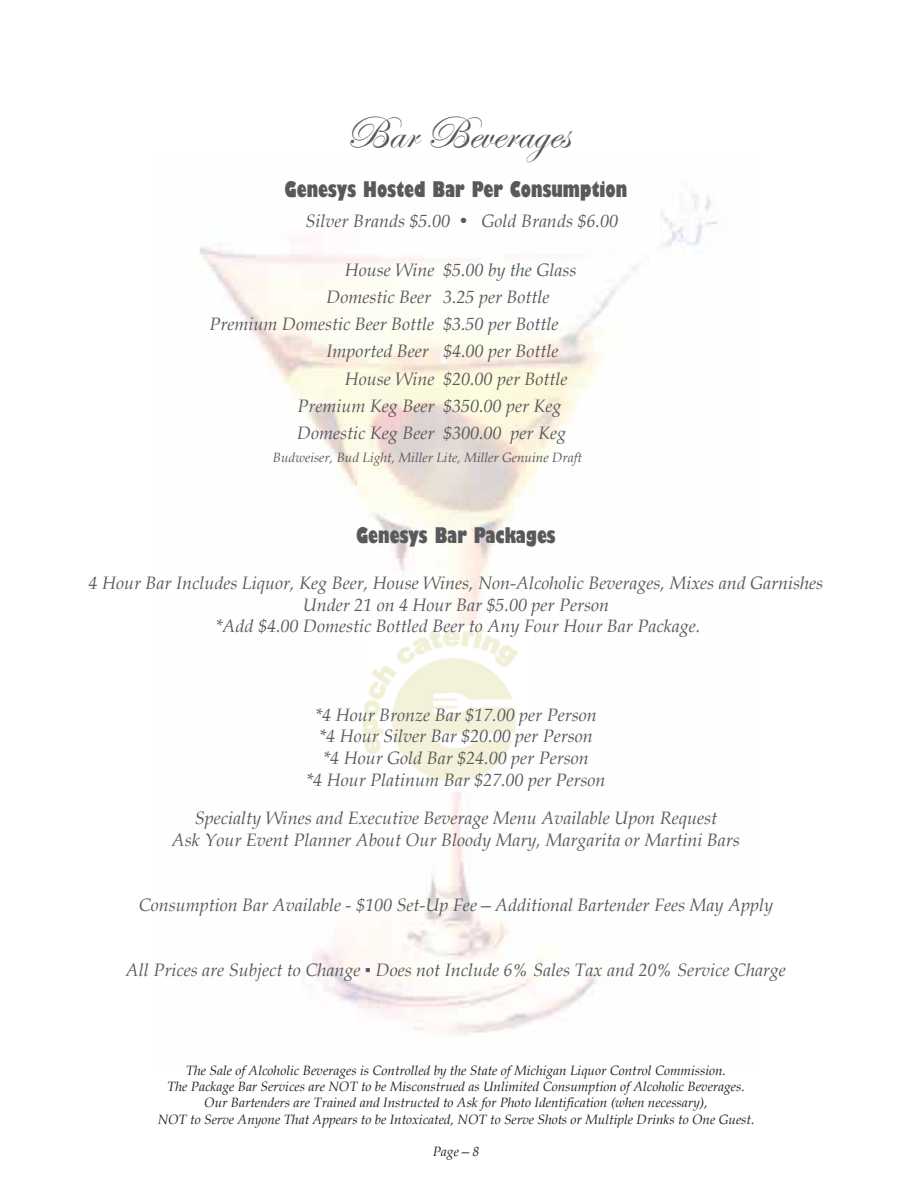
<style>
.page{position:relative;width:918px;height:1188px;background:#fff}
.page>*{position:absolute;margin:0;border:0;box-sizing:border-box;transform-origin:0 0}
.t1{font:46.5px "Edwardian Script ITC";color:#58595b}
.t2{font:800 condensed 21px "Gill Sans";color:#58595b}
.t3{font:italic 18px/21.8px "Book Antiqua";color:#58595b;text-align:center}
.t4{font:italic 13.5px/16.4px "Book Antiqua";color:#231f20;text-align:center}
.t5{font:italic 13.5px "Book Antiqua";color:#58595b}
.s1{font-family:"Arial Narrow"}
</style>
<div class="page">
<img style="left:200px;top:193px;width:517px;height:842px">
<img style="left:361px;top:626px;width:172px;height:166px">
<h1 class="t1" style="left:345px;top:108px;width:226px">Bar Beverages</h1>
<p class="t2" style="left:285px;top:176px;width:344px">Genesys Hosted Bar Per Consumption</p>
<p class="t3" style="left:305px;top:209px;width:314px">Silver Brands $5.00 • Gold Brands $6.00</p>
<p class="t3" style="left:443px;top:256px;width:135px;line-height:27.2px;text-align:left">$5.00 by the Glass<br>3.25 per Bottle $3.50 per Bottle $4.00 per Bottle $20.00 per Bottle $350.00 per Keg $300.00 per Keg</p>
<p class="t5" style="left:273px;top:448px;width:311px">Budweiser, Bud Light, Miller Lite, Miller Genuine Draft</p>
<p class="t3" style="left:345px;top:259px;width:91px">House Wine</p>
<p class="t3" style="left:326px;top:286px;width:106px">Domestic Beer</p>
<p class="t3" style="left:210px;top:313px;width:226px">Premium Domestic Beer Bottle</p>
<p class="t3" style="left:326px;top:340px;width:104px">Imported Beer</p>
<p class="t3" style="left:345px;top:367px;width:91px">House Wine</p>
<p class="t3" style="left:297px;top:394px;width:139px">Premium Keg Beer</p>
<p class="t3" style="left:297px;top:421px;width:139px">Domestic Keg Beer</p>
<p class="t2" style="left:356px;top:522px;width:201px">Genesys Bar Packages</p>
<p class="t3" style="left:89px;top:572px;width:736px">4 Hour Bar Includes Liquor, Keg Beer, House Wines, Non-Alcoholic Beverages, Mixes and Garnishes<br>Under 21 on 4 Hour Bar $5.00 per Person<br>*Add $4.00 Domestic Bottled Beer to Any Four Hour Bar Package.</p>
<p class="t3" style="left:306px;top:703px;width:301px">*4 Hour Bronze Bar $17.00 per Person *4 Hour Silver Bar $20.00 per Person<br>*4 Hour Gold Bar $24.00 per Person<br>*4 Hour Platinum Bar $27.00 per Person</p>
<p class="t3" style="left:172px;top:806px;width:569px">Specialty Wines and Executive Beverage Menu Available Upon Request<br>Ask Your Event Planner About Our Bloody Mary, Margarita or Martini Bars</p>
<p class="t3" style="left:139px;top:893px;width:636px">Consumption Bar Available - $100 Set-Up Fee—Additional Bartender Fees May Apply</p>
<p class="t3" style="left:126px;top:958px;width:662px">All Prices are Subject to Change <span class="s1">▪</span> Does not Include 6% Sales Tax and 20% Service Charge</p>
<p class="t4" style="left:158px;top:1062px;width:598px">The Sale of Alcoholic Beverages is Controlled by the State of Michigan Liquor Control Commission.<br>The Package Bar Services are NOT to be Misconstrued as Unlimited Consumption of Alcoholic Beverages.<br>Our Bartenders are Trained and Instructed to Ask for Photo Identification (when necessary),<br>NOT to Serve Anyone That Appears to be Intoxicated, NOT to Serve Shots or Multiple Drinks to One Guest.</p>
<p class="t4" style="left:433px;top:1143px;width:48px">Page—8</p>
</div>
